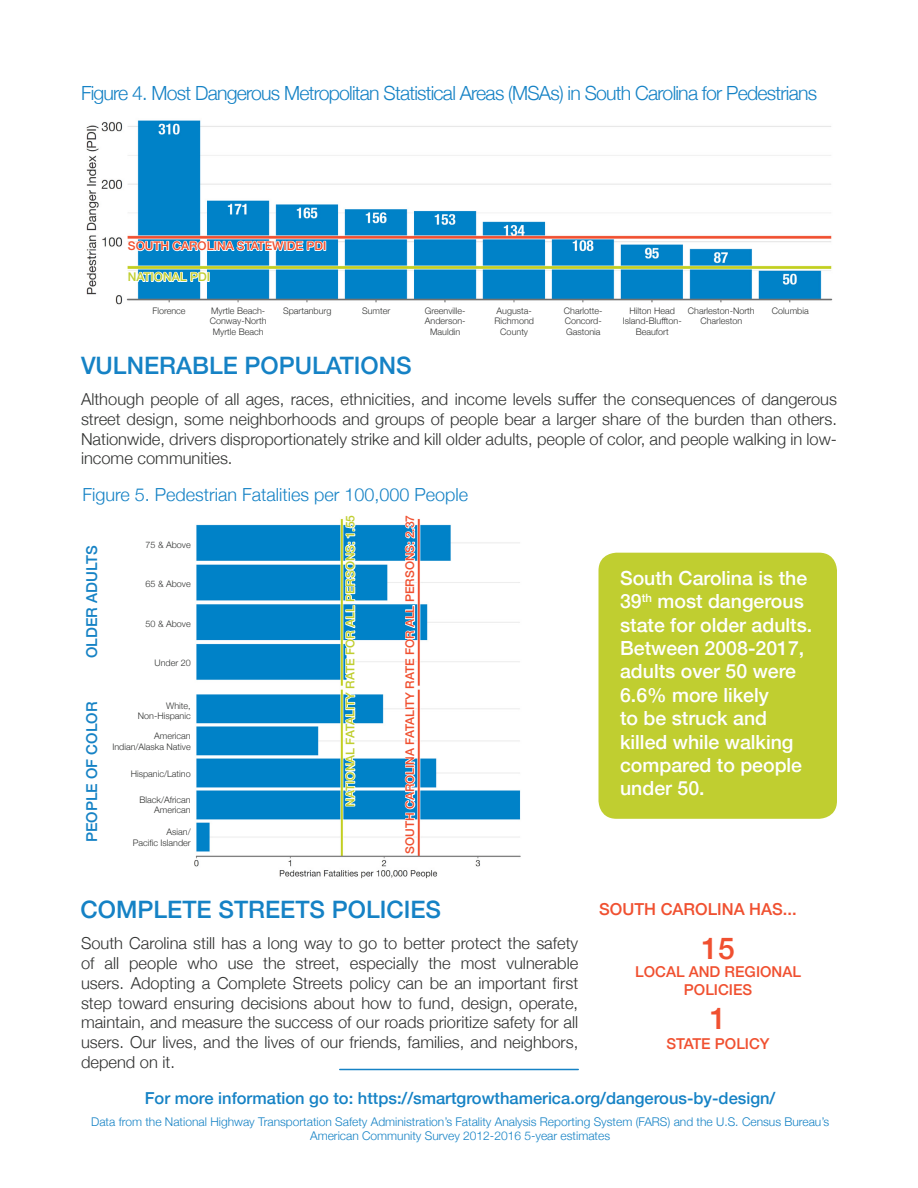
<style>
.page{position:relative;width:918px;height:1188px;background:#fff}
.page>*{position:absolute;margin:0;border:0;box-sizing:border-box;transform-origin:0 0}
.t1{font:500 30px "Helvetica Neue";color:#f05030}
.t2{font:500 24px "Helvetica Neue";color:#1582c5}
.t3{font:500 19.5px/23.4px "Helvetica Neue";color:#fff}
.t4{font:300 19.5px "Helvetica Neue";letter-spacing:-.04em;color:#1582c5}
.t5{font:300 18px "Helvetica Neue";color:#1582c5}
.t6{font:300 16.5px/19.8px "Helvetica Neue";color:#323332;text-align:justify}
.t7{font:500 16.5px "Helvetica Neue";color:#1582c5}
.t8{font:500 16.5px "Helvetica Neue";color:#f05030}
.t9{font:500 15px/18px "Helvetica Neue";color:#f05030;text-align:center}
.t10{font:500 15px "Helvetica Neue";color:#1582c5}
.t11{font:300 12px/14.4px "Helvetica Neue";color:#1582c5;text-align:center}
.t12{font:500 12px "Helvetica Neue";color:#f05030}
.t13{font:500 12px "Helvetica Neue";color:#c0ce30}
.t14{font:300 9px/10.8px "Helvetica Neue";color:#323332;text-align:right}
</style>
<div class="page">
<hr style="left:340px;top:1069px;width:238px;height:1px;background:#1582c5">
<img style="left:86px;top:120px;width:747px;height:185px">
<svg style="left:127px;top:232px;width:199px;height:52px"></svg>
<img style="left:194px;top:519px;width:327px;height:360px">
<svg style="left:404px;top:519px;width:12px;height:336px"></svg>
<svg style="left:344px;top:519px;width:13px;height:288px"></svg>
<div style="left:598px;top:553px;width:239px;height:266px;background:#c0ce30;border-radius:18px"></div>
<p class="t4" style="left:81px;top:81px;width:738px">Figure 4. Most Dangerous Metropolitan Statistical Areas (MSAs) in South Carolina for Pedestrians</p>
<p class="t12" style="left:128px;top:238px;width:200px">SOUTH CAROLINA STATEWIDE PDI</p>
<p class="t13" style="left:128px;top:270px;width:84px">NATIONAL PDI</p>
<p class="t14" style="left:153px;top:305px;width:35px">Florence</p>
<p class="t14" style="left:210px;top:305px;width:58px;text-align:center">Myrtle Beach-<br>Conway-North<br>Myrtle Beach</p>
<p class="t14" style="left:283px;top:305px;width:50px">Spartanburg</p>
<p class="t14" style="left:362px;top:305px;width:30px">Sumter</p>
<p class="t14" style="left:688px;top:305px;width:68px">Charleston-North</p>
<p class="t14" style="left:772px;top:305px;width:38px">Columbia</p>
<p class="t14" style="left:425px;top:305px;width:42px;text-align:center">Greenville-<br>Anderson-<br>Mauldin</p>
<p class="t14" style="left:564px;top:305px;width:40px;text-align:justify">Charlotte-Concord-Gastonia</p>
<p class="t14" style="left:494px;top:305px;width:41px;text-align:center">Augusta-<br>Richmond<br>County</p>
<p class="t14" style="left:623px;top:305px;width:60px;text-align:center">Hilton Head<br>Island-Bluffton-<br>Beaufort</p>
<p class="t14" style="left:700px;top:316px;width:43px">Charleston</p>
<h2 class="t2" style="left:81px;top:351px;width:332px">VULNERABLE POPULATIONS</h2>
<p class="t6" style="left:81px;top:389px;width:758px">Although people of all ages, races, ethnicities, and income levels suffer the consequences of dangerous street design, some neighborhoods and groups of people bear a larger share of the burden than others.<br>Nationwide, drivers disproportionately strike and kill older adults, people of color, and people walking in low&shy;income communities.</p>
<p class="t5" style="left:82px;top:484px;width:387px">Figure 5. Pedestrian Fatalities per 100,000 People</p>
<p class="t10" style="left:83px;top:658px;width:114px;rotate:-90deg">OLDER ADULTS</p>
<p class="t10" style="left:82px;top:842px;width:142px;rotate:-90deg">PEOPLE OF COLOR</p>
<p class="t14" style="left:146px;top:539px;width:47px">75 &amp; Above</p>
<p class="t14" style="left:146px;top:578px;width:47px">65 &amp; Above</p>
<p class="t14" style="left:146px;top:618px;width:47px">50 &amp; Above</p>
<p class="t14" style="left:155px;top:657px;width:38px">Under 20</p>
<p class="t14" style="left:138px;top:700px;width:54px">White,<br>Non-Hispanic</p>
<p class="t14" style="left:112px;top:730px;width:80px">American<br>Indian/Alaska Native</p>
<p class="t14" style="left:131px;top:768px;width:62px">Hispanic/Latino</p>
<p class="t14" style="left:140px;top:794px;width:53px">Black/African<br>American</p>
<p class="t14" style="left:133px;top:826px;width:60px">Asian/<br>Pacific Islander</p>
<p class="t13" style="left:343px;top:807px;width:293px;rotate:-90deg">NATIONAL FATALITY RATE FOR ALL PERSONS: 1.55</p>
<p class="t12" style="left:403px;top:854px;width:340px;rotate:-90deg">SOUTH CAROLINA FATALITY RATE FOR ALL PERSONS: 2.37</p>
<p class="t3" style="left:620px;top:566px;width:194px">South Carolina is the<br>39<sup>th</sup> most dangerous state for older adults.<br>Between 2008-2017, adults over 50 were<br>6.6% more likely<br>to be struck and killed while walking compared to people under 50.</p>
<h2 class="t2" style="left:81px;top:895px;width:362px">COMPLETE STREETS POLICIES</h2>
<p class="t6" style="left:81px;top:933px;width:499px">South Carolina still has a long way to go to better protect the safety of all people who use the street, especially the most vulnerable users. Adopting a Complete Streets policy can be an important first step toward ensuring decisions about how to fund, design, operate, maintain, and measure the success of our roads prioritize safety for all users. Our lives, and the lives of our friends, families, and neighbors, depend on it.</p>
<h1 class="t1" style="left:701px;top:930px;width:35px">15</h1>
<p class="t8" style="left:599px;top:899px;width:199px">SOUTH CAROLINA HAS...</p>
<p class="t9" style="left:635px;top:963px;width:167px">LOCAL AND REGIONAL<br>POLICIES</p>
<h1 class="t1" style="left:710px;top:1000px;width:18px">1</h1>
<p class="t9" style="left:667px;top:1035px;width:105px">STATE POLICY</p>
<p class="t7" style="left:145px;top:1087px;width:632px">For more information go to: https://smartgrowthamerica.org/dangerous-by-design/</p>
<p class="t11" style="left:91px;top:1114px;width:739px">Data from the National Highway Transportation Safety Administration’s Fatality Analysis Reporting System (FARS) and the U.S. Census Bureau’s<br>American Community Survey 2012-2016 5-year estimates</p>
</div>
